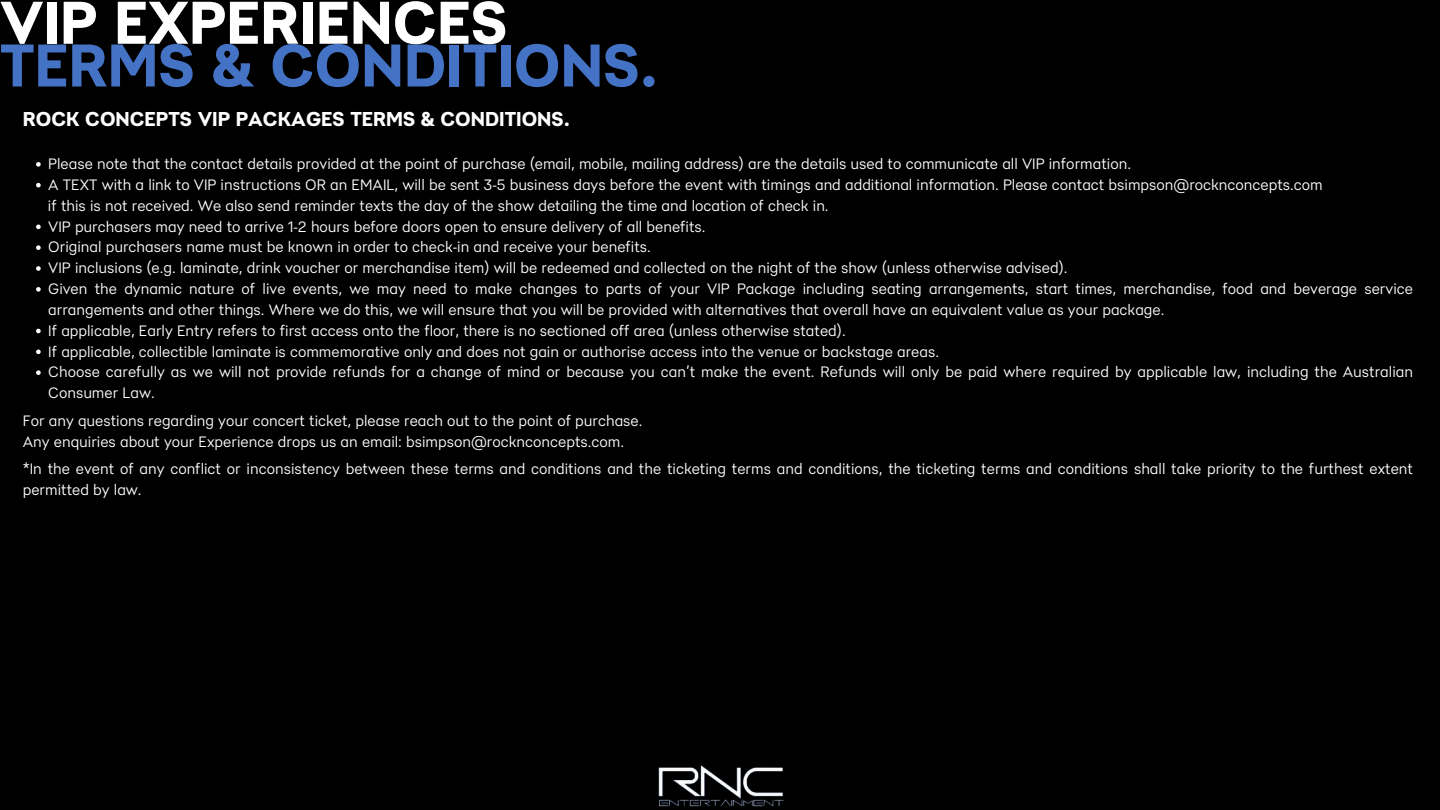
<style>
.page{position:relative;width:1440px;height:810px;background:#000}
.page>*{position:absolute;margin:0;border:0;box-sizing:border-box;transform-origin:0 0}
.t1{font:800 60px/42.8px "Live Nation";color:#4472c4}
.t2{font:800 20px "Live Nation";color:#fff}
.t3{font:15px/20.8px "Live Nation";color:#fff}
.s1{color:#fff}
</style>
<div class="page">
<svg style="left:36px;top:162px;width:5px;height:5px"></svg>
<svg style="left:36px;top:183px;width:5px;height:4px"></svg>
<svg style="left:36px;top:225px;width:5px;height:4px"></svg>
<svg style="left:36px;top:245px;width:5px;height:5px"></svg>
<svg style="left:36px;top:266px;width:5px;height:5px"></svg>
<svg style="left:36px;top:287px;width:5px;height:5px"></svg>
<svg style="left:36px;top:329px;width:5px;height:4px"></svg>
<svg style="left:36px;top:350px;width:5px;height:4px"></svg>
<svg style="left:36px;top:370px;width:5px;height:5px"></svg>
<img style="left:658px;top:765px;width:126px;height:42px">
<h1 class="t1" style="left:0;top:2px;width:660px"><span class="s1">VIP EXPERIENCES<br></span>TERMS &amp; CONDITIONS.</h1>
<h2 class="t2" style="left:23px;top:108px;width:549px">ROCK CONCEPTS VIP PACKAGES TERMS &amp; CONDITIONS.</h2>
<p class="t3" style="left:48px;top:154px;width:1084px">Please note that the contact details provided at the point of purchase (email, mobile, mailing address) are the details used to communicate all VIP information.</p>
<p class="t3" style="left:48px;top:174px;width:1276px">A TEXT with a link to VIP instructions OR an EMAIL, will be sent 3-5 business days before the event with timings and additional information. Please contact bsimpson@rocknconcepts.com</p>
<p class="t3" style="left:48px;top:195px;width:782px">if this is not received. We also send reminder texts the day of the show detailing the time and location of check in.</p>
<p class="t3" style="left:48px;top:216px;width:659px">VIP purchasers may need to arrive 1-2 hours before doors open to ensure delivery of all benefits.</p>
<p class="t3" style="left:48px;top:237px;width:604px">Original purchasers name must be known in order to check-in and receive your benefits.</p>
<p class="t3" style="left:48px;top:258px;width:1021px">VIP inclusions (e.g. laminate, drink voucher or merchandise item) will be redeemed and collected on the night of the show (unless otherwise advised).</p>
<p class="t3" style="left:48px;top:279px;width:1366px">Given the dynamic nature of live events, we may need to make changes to parts of your VIP Package including seating arrangements, start times, merchandise, food and beverage service arrangements and other things. Where we do this, we will ensure that you will be provided with alternatives that overall have an equivalent value as your package.</p>
<p class="t3" style="left:48px;top:320px;width:799px">If applicable, Early Entry refers to first access onto the floor, there is no sectioned off area (unless otherwise stated).</p>
<p class="t3" style="left:48px;top:341px;width:892px">If applicable, collectible laminate is commemorative only and does not gain or authorise access into the venue or backstage areas.</p>
<p class="t3" style="left:48px;top:362px;width:1366px">Choose carefully as we will not provide refunds for a change of mind or because you can’t make the event. Refunds will only be paid where required by applicable law, including the Australian<br>Consumer Law.</p>
<p class="t3" style="left:23px;top:410px;width:621px">For any questions regarding your concert ticket, please reach out to the point of purchase.</p>
<p class="t3" style="left:23px;top:431px;width:603px">Any enquiries about your Experience drops us an email: bsimpson@rocknconcepts.com.</p>
<p class="t3" style="left:23px;top:459px;width:1392px">*In the event of any conflict or inconsistency between these terms and conditions and the ticketing terms and conditions, the ticketing terms and conditions shall take priority to the furthest extent permitted by law.</p>
</div>
